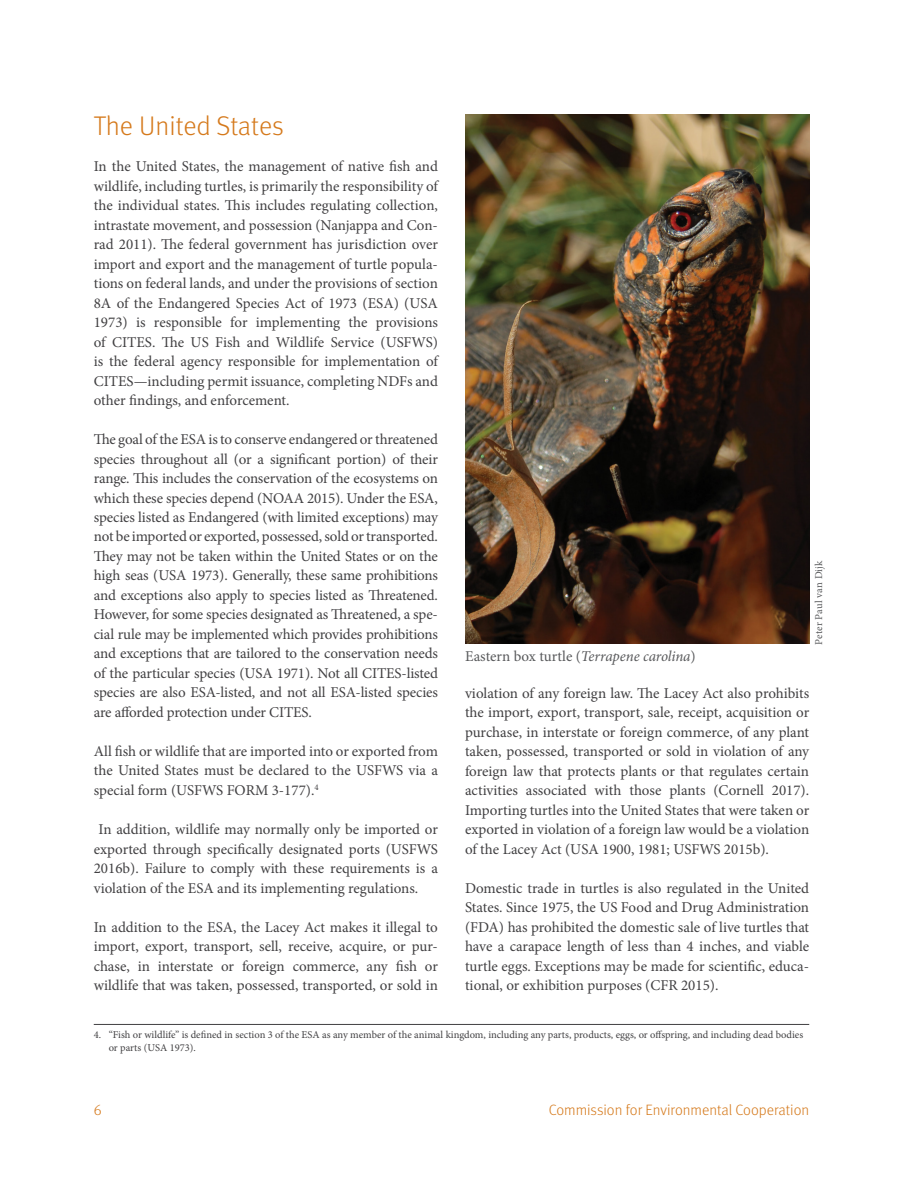
<style>
.page{position:relative;width:918px;height:1188px;background:#fff}
.page>*{position:absolute;margin:0;border:0;box-sizing:border-box;transform-origin:0 0}
.t1{font:300 27px "Meta Pro";color:#d5791b}
.t2{font:15px/19.5px "Minion Pro";color:#414042;text-align:justify}
.t3{font:300 15px "Meta Pro";color:#d5791b}
.t4{font:15px "Minion Pro";color:#58595b}
.t5{font:10.5px/12.6px "Minion Pro";color:#414042}
.t6{font:10.5px "Minion Pro";letter-spacing:.01em;color:#58595b}
.s1{font-style:italic}
</style>
<div class="page">
<hr style="left:94px;top:1024px;width:715px;height:1px;background:#414042">
<img style="left:465px;top:115px;width:344px;height:529px">
<h1 class="t1" style="left:94px;top:106px;width:192px">The United States</h1>
<p class="t2" style="left:94px;top:157px;width:346px">In the United States, the management of native fish and wildlife, including turtles, is primarily the responsibility of the individual states. This includes regulating collection, intrastate movement, and possession (Nanjappa and Con&shy;rad 2011). The federal government has jurisdiction over import and export and the management of turtle popula&shy;tions on federal lands, and under the provisions of section 8A of the Endangered Species Act of 1973 (ESA) (USA 1973) is responsible for implementing the provisions of CITES. The US Fish and Wildlife Service (USFWS) is the federal agency responsible for implementation of CITES—including permit issuance, completing NDFs and other findings, and enforcement.</p>
<p class="t2" style="left:94px;top:430px;width:346px">The goal of the ESA is to conserve endangered or threatened species throughout all (or a significant portion) of their range. This includes the conservation of the ecosystems on which these species depend (NOAA 2015). Under the ESA, species listed as Endangered (with limited exceptions) may not be imported or exported, possessed, sold or transported.<br>They may not be taken within the United States or on the high seas (USA 1973). Generally, these same prohibitions and exceptions also apply to species listed as Threatened.<br>However, for some species designated as Threatened, a spe&shy;cial rule may be implemented which provides prohibitions and exceptions that are tailored to the conservation needs of the particular species (USA 1971). Not all CITES-listed species are also ESA-listed, and not all ESA-listed species are afforded protection under CITES.</p>
<p class="t2" style="left:94px;top:742px;width:346px">All fish or wildlife that are imported into or exported from the United States must be declared to the USFWS via a special form (USFWS FORM 3-177).<sup>4</sup></p>
<p class="t2" style="left:94px;top:820px;width:346px;text-indent:5px">In addition, wildlife may normally only be imported or exported through specifically designated ports (USFWS 2016b). Failure to comply with these requirements is a violation of the ESA and its implementing regulations.</p>
<p class="t2" style="left:94px;top:917px;width:346px">In addition to the ESA, the Lacey Act makes it illegal to import, export, transport, sell, receive, acquire, or pur&shy;chase, in interstate or foreign commerce, any fish or wildlife that was taken, possessed, transported, or sold in</p>
<p class="t6" style="left:812px;top:645px;width:86px;rotate:-90deg">Peter Paul van Dijk</p>
<p class="t4" style="left:465px;top:647px;width:232px">Eastern box turtle (<span class="s1">Terrapene carolina</span>)</p>
<p class="t2" style="left:465px;top:683px;width:346px">violation of any foreign law. The Lacey Act also prohibits the import, export, transport, sale, receipt, acquisition or purchase, in interstate or foreign commerce, of any plant taken, possessed, transported or sold in violation of any foreign law that protects plants or that regulates certain activities associated with those plants (Cornell 2017).<br>Importing turtles into the United States that were taken or exported in violation of a foreign law would be a violation of the Lacey Act (USA 1900, 1981; USFWS 2015b).</p>
<p class="t2" style="left:465px;top:878px;width:346px">Domestic trade in turtles is also regulated in the United States. Since 1975, the US Food and Drug Administration (FDA) has prohibited the domestic sale of live turtles that have a carapace length of less than 4 inches, and viable turtle eggs. Exceptions may be made for scientific, educa&shy;tional, or exhibition purposes (CFR 2015).</p>
<p class="t5" style="left:109px;top:1029px;width:696px;text-indent:-15px">4. “Fish or wildlife” is defined in section 3 of the ESA as any member of the animal kingdom, including any parts, products, eggs, or offspring, and including dead bodies or parts (USA 1973).</p>
<p class="t3" style="left:94px;top:1099px;width:9px">6</p>
<p class="t3" style="left:549px;top:1099px;width:262px">Commission for Environmental Cooperation</p>
</div>
